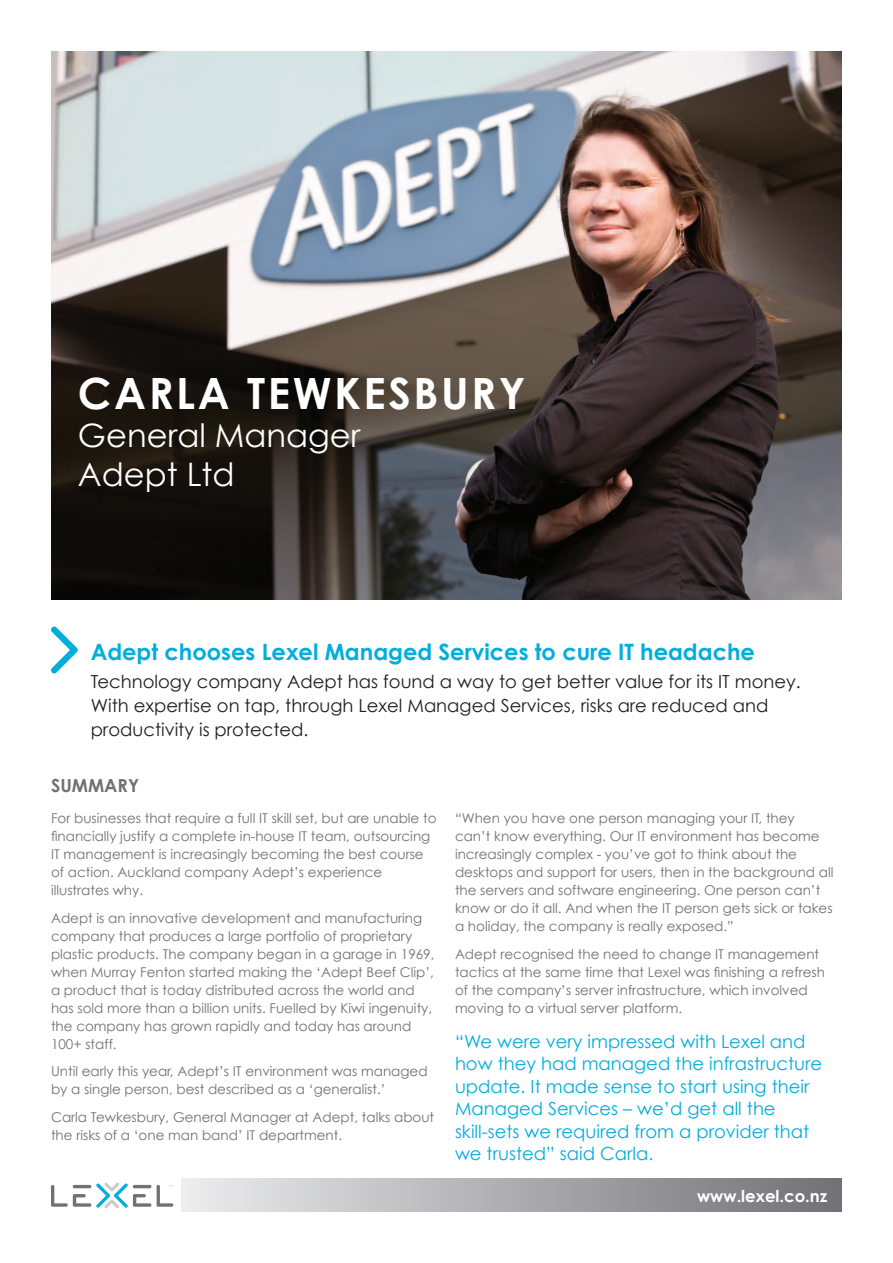
<style>
.page{position:relative;width:893px;height:1263px;background:#fff}
.page>*{position:absolute;margin:0;border:0;box-sizing:border-box;transform-origin:0 0}
.t1{font:700 43.2px "Century Gothic";letter-spacing:.06em;color:#fff}
.t2{font:32.25px/38.7px "Century Gothic";color:#fff}
.t3{font:700 22.5px "Century Gothic";color:#00aedc}
.t4{font:18px/22.5px "Century Gothic";color:#00aedc}
.t5{font:18px/24px "Century Gothic";color:#231f20}
.t6{font:700 18px "Century Gothic";color:#717074}
.t7{font:700 16.5px "Century Gothic";color:#fff}
.t8{font:13.5px/18px "Century Gothic";color:#717074}
</style>
<div class="page">
<img style="left:51px;top:51px;width:791px;height:549px">
<svg style="left:51px;top:626px;width:27px;height:48px"></svg>
<svg style="left:181px;top:1179px;width:661px;height:33px;background:#aeadb1"></svg>
<svg style="left:51px;top:1182px;width:100px;height:26px"></svg>
<svg style="left:157px;top:1185px;width:16px;height:22px"></svg>
<h1 class="t1" style="left:78px;top:366px;width:449px">CARLA TEWKESBURY</h1>
<h2 class="t2" style="left:78px;top:416px;width:284px">General Manager<br>Adept Ltd</h2>
<h3 class="t3" style="left:91px;top:638px;width:666px">Adept chooses Lexel Managed Services to cure IT headache</h3>
<h3 class="t5" style="left:91px;top:669px;width:712px">Technology company Adept has found a way to get better value for its IT money.<br>With expertise on tap, through Lexel Managed Services, risks are reduced and productivity is protected.</h3>
<h3 class="t6" style="left:51px;top:774px;width:90px">SUMMARY</h3>
<p class="t8" style="left:51px;top:809px;width:387px">For businesses that require a full IT skill set, but are unable to financially justify a complete in-house IT team, outsourcing IT management is increasingly becoming the best course of action. Auckland company Adept’s experience illustrates why.</p>
<p class="t8" style="left:51px;top:908px;width:385px">Adept is an innovative development and manufacturing company that produces a large portfolio of proprietary plastic products. The company began in a garage in 1969, when Murray Fenton started making the ‘Adept Beef Clip’, a product that is today distributed across the world and has sold more than a billion units. Fuelled by Kiwi ingenuity, the company has grown rapidly and today has around 100+ staff.</p>
<p class="t8" style="left:51px;top:1062px;width:378px">Until early this year, Adept’s IT environment was managed by a single person, best described as a ‘generalist.’</p>
<p class="t8" style="left:51px;top:1108px;width:385px">Carla Tewkesbury, General Manager at Adept, talks about the risks of a ‘one man band’ IT department.</p>
<p class="t8" style="left:455px;top:809px;width:380px">“When you have one person managing your IT, they can’t know everything. Our IT environment has become increasingly complex - you’ve got to think about the desktops and support for users, then in the background all the servers and software engineering. One person can’t know or do it all. And when the IT person gets sick or takes a holiday, the company is really exposed.”</p>
<p class="t8" style="left:455px;top:944px;width:371px">Adept recognised the need to change IT management tactics at the same time that Lexel was finishing a refresh of the company’s server infrastructure, which involved moving to a virtual server platform.</p>
<h3 class="t4" style="left:455px;top:1030px;width:369px">“We were very impressed with Lexel and how they had managed the infrastructure update. It made sense to start using their Managed Services – we’d get all the skill-sets we required from a provider that we trusted” said Carla.</h3>
<p class="t7" style="left:697px;top:1185px;width:132px">www.lexel.co.nz</p>
</div>
